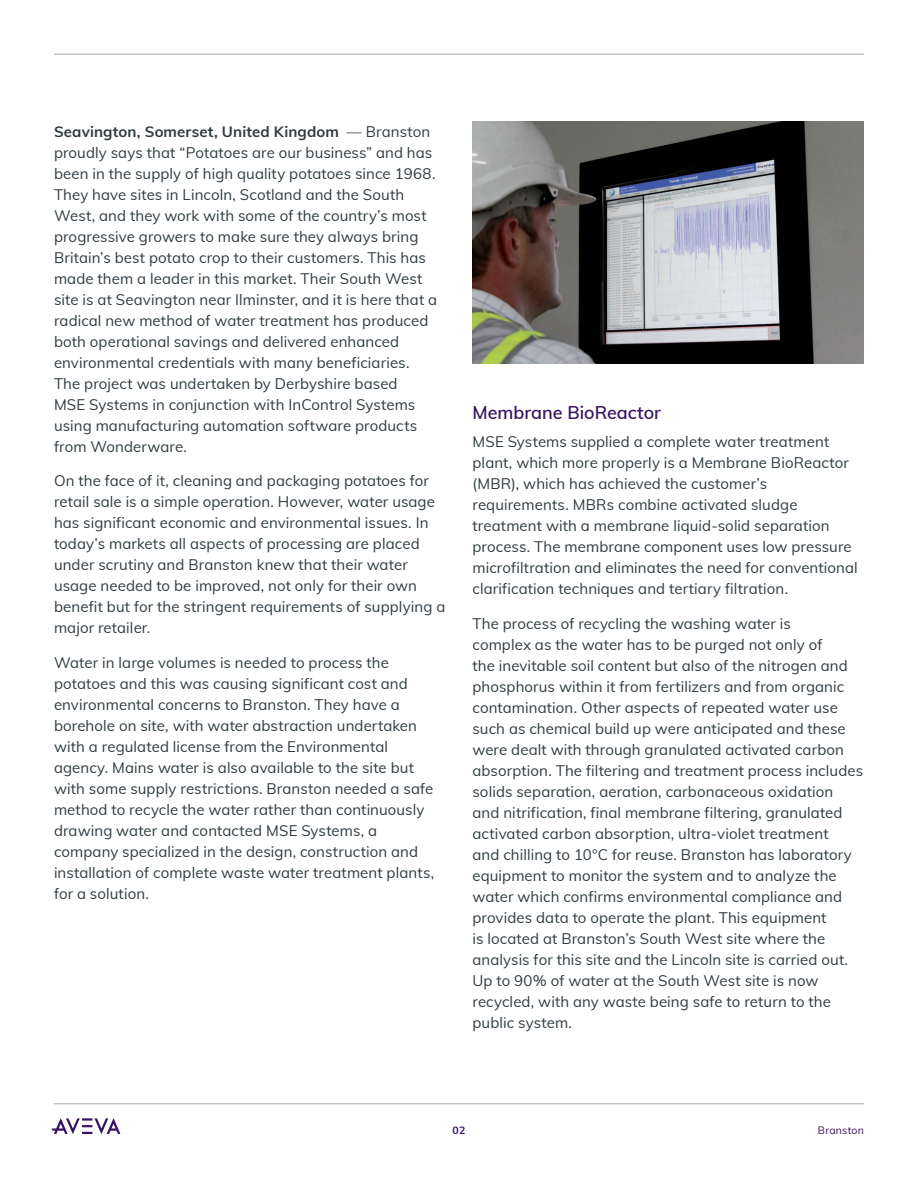
<style>
.page{position:relative;width:918px;height:1188px;background:#fff}
.page>*{position:absolute;margin:0;border:0;box-sizing:border-box;transform-origin:0 0}
.Subheadlines{font:600 18px "Muli";letter-spacing:-.005em;color:#371260}
.Body_Copy{font:15px/21px "Muli";letter-spacing:.005em;color:#2f3b41}
.t1{font:10.5px "Muli";letter-spacing:.02em;color:#371260}
.t2{font:700 10.5px "Muli";color:#371260}
.s1{font-weight:700}
</style>
<div class="page">
<hr style="left:54px;top:54px;width:810px;height:1px;background:#a3a7a9">
<hr style="left:54px;top:1104px;width:810px;height:1px;background:#a3a7a9">
<svg style="left:52px;top:1118px;width:68px;height:16px"></svg>
<img style="left:472px;top:122px;width:392px;height:241px">
<p class="Body_Copy" style="left:54px;top:120px;width:385px"><span class="s1">Seavington, Somerset, United Kingdom</span> — Branston proudly says that “Potatoes are our business” and has been in the supply of high quality potatoes since 1968.<br>They have sites in Lincoln, Scotland and the South West, and they work with some of the country’s most progressive growers to make sure they always bring Britain’s best potato crop to their customers. This has made them a leader in this market. Their South West site is at Seavington near Ilminster, and it is here that a radical new method of water treatment has produced both operational savings and delivered enhanced environmental credentials with many beneficiaries.<br>The project was undertaken by Derbyshire based<br>MSE Systems in conjunction with InControl Systems using manufacturing automation software products from Wonderware.</p>
<p class="Body_Copy" style="left:54px;top:470px;width:393px">On the face of it, cleaning and packaging potatoes for retail sale is a simple operation. However, water usage has significant economic and environmental issues. In today’s markets all aspects of processing are placed under scrutiny and Branston knew that their water usage needed to be improved, not only for their own benefit but for the stringent requirements of supplying a major retailer.</p>
<p class="Body_Copy" style="left:54px;top:651px;width:382px">Water in large volumes is needed to process the potatoes and this was causing significant cost and environmental concerns to Branston. They have a borehole on site, with water abstraction undertaken with a regulated license from the Environmental agency. Mains water is also available to the site but with some supply restrictions. Branston needed a safe method to recycle the water rather than continuously drawing water and contacted MSE Systems, a company specialized in the design, construction and installation of complete waste water treatment plants, for a solution.</p>
<p class="Subheadlines" style="left:472px;top:400px;width:190px">Membrane BioReactor</p>
<p class="Body_Copy" style="left:472px;top:431px;width:387px">MSE Systems supplied a complete water treatment plant, which more properly is a Membrane BioReactor (MBR), which has achieved the customer’s requirements. MBRs combine activated sludge treatment with a membrane liquid-solid separation process. The membrane component uses low pressure microfiltration and eliminates the need for conventional clarification techniques and tertiary filtration.</p>
<p class="Body_Copy" style="left:472px;top:612px;width:392px">The process of recycling the washing water is<br>complex as the water has to be purged not only of<br>the inevitable soil content but also of the nitrogen and phosphorus within it from fertilizers and from organic contamination. Other aspects of repeated water use such as chemical build up were anticipated and these were dealt with through granulated activated carbon absorption. The filtering and treatment process includes solids separation, aeration, carbonaceous oxidation and nitrification, final membrane filtering, granulated activated carbon absorption, ultra-violet treatment<br>and chilling to 10°C for reuse. Branston has laboratory equipment to monitor the system and to analyze the water which confirms environmental compliance and provides data to operate the plant. This equipment<br>is located at Branston’s South West site where the analysis for this site and the Lincoln site is carried out.<br>Up to 90% of water at the South West site is now recycled, with any waste being safe to return to the public system.</p>
<p class="t2" style="left:453px;top:1123px;width:14px">02</p>
<p class="t1" style="left:818px;top:1122px;width:48px">Branston</p>
</div>
